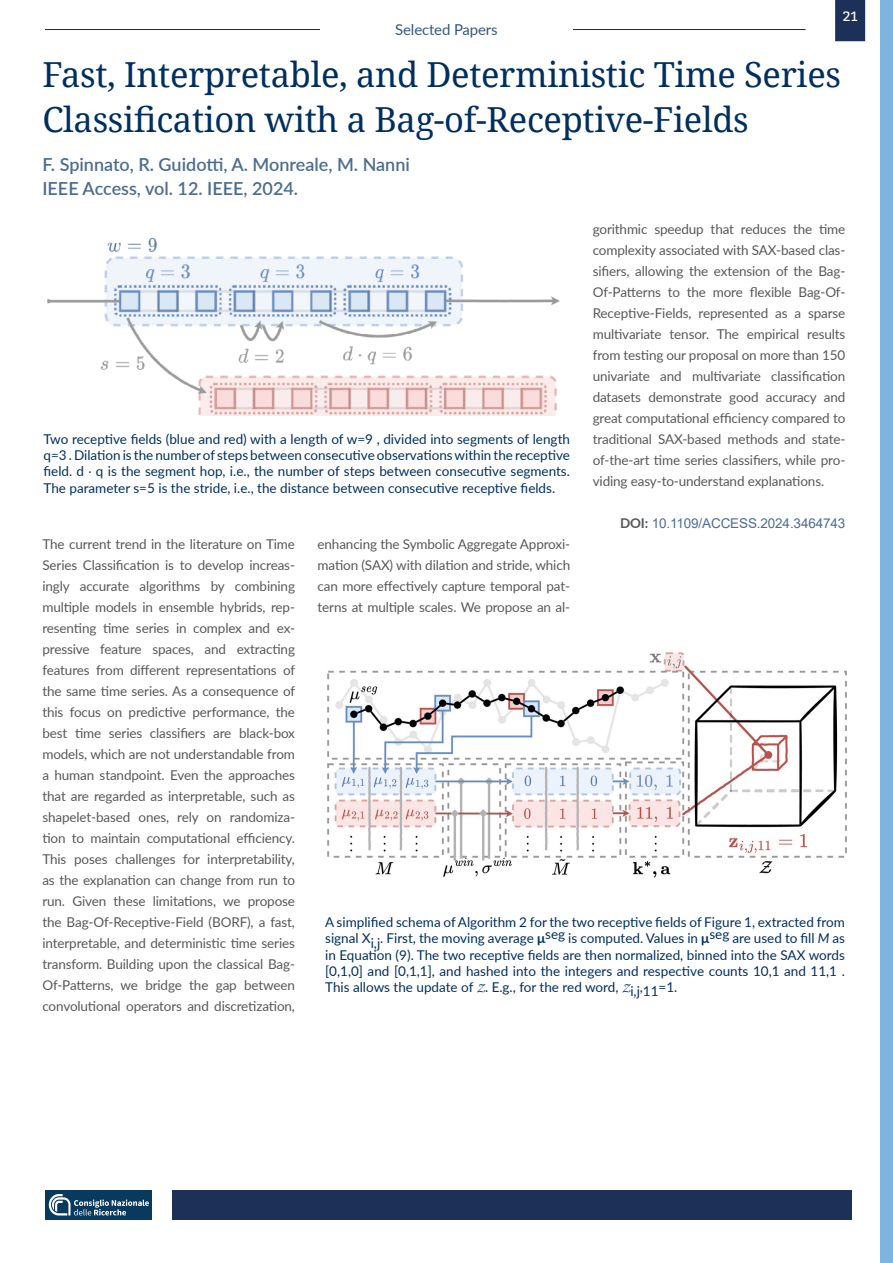
<style>
.page{position:relative;width:893px;height:1263px;background:#fff}
.page>*{position:absolute;margin:0;border:0;box-sizing:border-box;transform-origin:0 0}
.Titolo_Articolo{font:34.5px/45px "Droid Serif";letter-spacing:-.01em;color:#002f5f}
.Sottotitolo{font:600 18px/24px "Lato";color:#4d6d8f}
.t1{font:15px "Lato";letter-spacing:-.01em;color:#33587f}
.t2{font:13.5px/21px "Lato";letter-spacing:-.01em;color:#57585a;text-align:justify}
.Didascalia_Giustificata{font:13.5px/16.2px "Lato";color:#002f5f;text-align:justify}
.ContactBox{font:13.5px "Arial";letter-spacing:-.01em;color:#4d6d8f}
.t3{font:13.5px "Bitter";color:#fff}
.s1{font-family:"Lato";font-weight:700;color:#57585a}
.s2{font-family:"Arial"}
.s3{font-weight:700}
.s4{font-style:italic}
.s5{font-family:"Monotype Corsiva"}
</style>
<div class="page">
<div style="left:172px;top:1190px;width:680px;height:30px;background:#1d3058"></div>
<div style="left:46px;top:1190px;width:106px;height:30px;background:#0a395e"></div>
<svg style="left:49px;top:1194px;width:100px;height:21px"></svg>
<hr style="left:45px;top:29px;width:761px;height:1px;background:#002f5f">
<div style="left:320px;top:15px;width:253px;height:28px;background:#fff"></div>
<svg style="left:835px;top:0;width:30px;height:41px"></svg>
<div style="left:881px;top:0;width:12px;height:1263px;background:#7eb4df"></div>
<img style="left:327px;top:652px;width:519px;height:226px">
<img style="left:47px;top:237px;width:513px;height:178px">
<p class="t1" style="left:395px;top:19px;width:104px">Selected Papers</p>
<p class="t3" style="left:843px;top:8px;width:16px">21</p>
<p class="Titolo_Articolo" style="left:42px;top:51px;width:800px">Fast, Interpretable, and Deterministic Time Series<br>Classification with a Bag-of-Receptive-Fields</p>
<p class="Sottotitolo" style="left:42px;top:152px;width:369px">F. Spinnato, R. Guidotti, A. Monreale, M. Nanni<br>IEEE Access, vol. 12. IEEE, 2024.</p>
<p class="Didascalia_Giustificata" style="left:44px;top:430px;width:528px">Two receptive fields (blue and red) with a length of w=9 , divided into segments of length q=3 . Dilation is the number of steps between consecutive observations within the receptive field. d . q is the segment hop, i.e., the number of steps between consecutive segments.<br>The parameter s=5 is the stride, i.e., the distance between consecutive receptive fields.</p>
<p class="t2" style="left:593px;top:218px;width:254px">gorithmic speedup that reduces the time complexity associated with SAX-based clas&shy;sifiers, allowing the extension of the Bag-Of-Patterns to the more flexible Bag-Of-Receptive-Fields, represented as a sparse multivariate tensor. The empirical results from testing our proposal on more than 150 univariate and multivariate classification datasets demonstrate good accuracy and great computational efficiency compared to traditional SAX-based methods and state&shy;of-the-art time series classifiers, while pro&shy;viding easy-to-understand explanations.</p>
<p class="ContactBox" style="left:620px;top:514px;width:227px"><span class="s1">DOI:</span> 10.1109/ACCESS.2024.3464743</p>
<p class="t2" style="left:42px;top:533px;width:254px">The current trend in the literature on Time Series Classification is to develop increas&shy;ingly accurate algorithms by combining multiple models in ensemble hybrids, rep&shy;resenting time series in complex and ex&shy;pressive feature spaces, and extracting features from different representations of the same time series. As a consequence of this focus on predictive performance, the best time series classifiers are black-box models, which are not understandable from a human standpoint. Even the approaches that are regarded as interpretable, such as shapelet-based ones, rely on randomiza&shy;tion to maintain computational efficiency.<br>This poses challenges for interpretability, as the explanation can change from run to run. Given these limitations, we propose the Bag-Of-Receptive-Field (BORF), a fast, interpretable, and deterministic time series transform. Building upon the classical Bag-Of-Patterns, we bridge the gap between convolutional operators and discretization,</p>
<p class="t2" style="left:318px;top:533px;width:254px">enhancing the Symbolic Aggregate Approxi&shy;mation (SAX) with dilation and stride, which can more effectively capture temporal pat&shy;terns at multiple scales. We propose an al-</p>
<p class="Didascalia_Giustificata" style="left:325px;top:913px;width:521px">A simplified schema of Algorithm 2 for the two receptive fields of Figure 1, extracted from signal <span class="s2">X</span>i,j. First, the moving average <span class="s3">μ</span>seg is computed. Values in <span class="s3">μ</span>seg are used to fill <span class="s4">M</span> as in Equation (9). The two receptive fields are then normalized, binned into the SAX words [0,1,0] and [0,1,1], and hashed into the integers and respective counts 10,1 and 11,1 .<br>This allows the update of <span class="s5">Z</span>. E.g., for the red word, <span class="s5">Z</span>i,j,11=1.</p>
</div>
